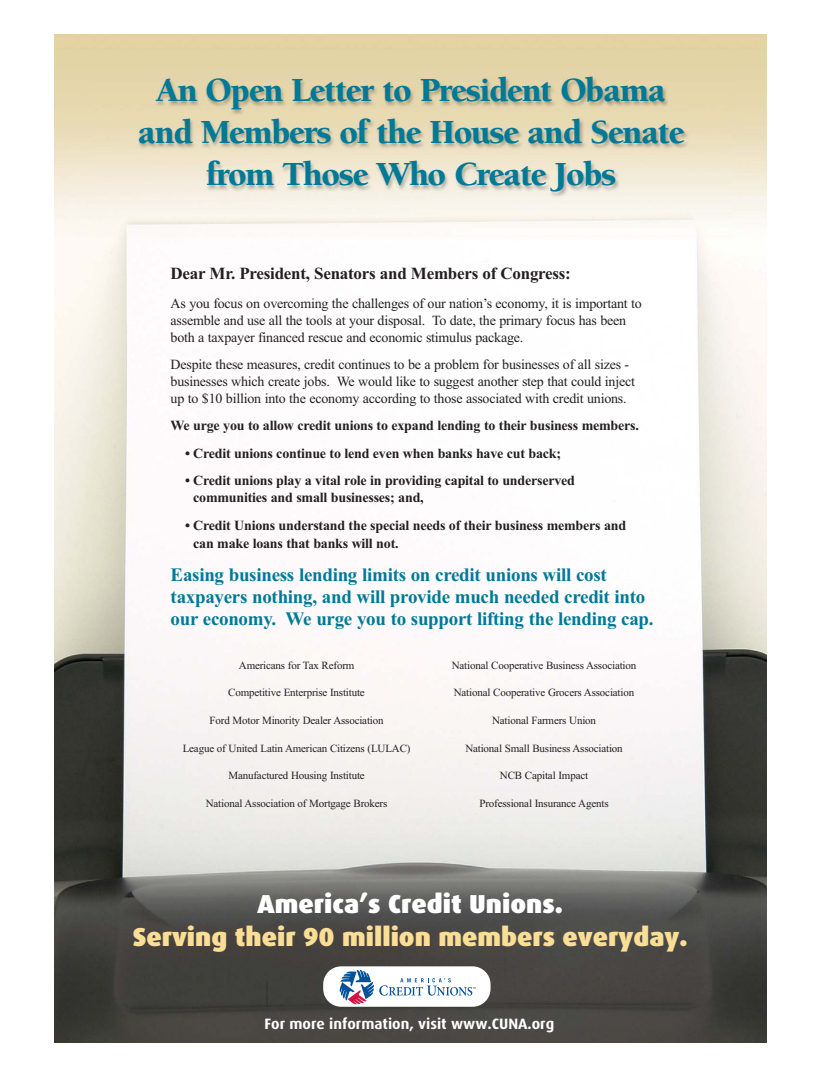
<style>
.page{position:relative;width:819px;height:1080px;background:#fff}
.page>*{position:absolute;margin:0;border:0;box-sizing:border-box;transform-origin:0 0}
.t1{font:900 34.7px/42px "Berkeley";letter-spacing:-.04em;color:#007997;text-align:center}
.t2{font:900 26px "Dax OT";color:#fbde96}
.t3{font:900 26px "Dax OT";color:#fff}
.t4{font:700 19px/22px "Times New Roman";letter-spacing:-.015em;color:#007997}
.t5{font:700 17px "Times New Roman";letter-spacing:-.015em;color:#231f20}
.t6{font:700 15px "Dax OT";color:#fff}
.t7{font:14px/16.8px "Times New Roman";letter-spacing:-.015em;color:#231f20}
.t8{font:700 14px/16.8px "Times New Roman";letter-spacing:-.015em;color:#231f20}
.t9{font:11px "Times New Roman";letter-spacing:-.015em;color:#231f20}
</style>
<div class="page">
<img style="left:55px;top:35px;width:711px;height:1008px">
<div style="left:323px;top:966px;width:168px;height:41px;background:#fff;border-radius:18px"></div>
<svg style="left:339px;top:970px;width:137px;height:35px"></svg>
<img style="left:95px;top:70px;width:637px;height:253px">
<h1 class="t1" style="left:138px;top:72px;width:548px">An Open Letter to President Obama and Members of the House and Senate from Those Who Create Jobs</h1>
<p class="t5" style="left:171px;top:267px;width:402px">Dear Mr. President, Senators and Members of Congress:</p>
<p class="t7" style="left:171px;top:296px;width:473px">As you focus on overcoming the challenges of our nation’s economy, it is important to assemble and use all the tools at your disposal. To date, the primary focus has been both a taxpayer financed rescue and economic stimulus package.</p>
<p class="t7" style="left:171px;top:357px;width:466px">Despite these measures, credit continues to be a problem for businesses of all sizes - businesses which create jobs. We would like to suggest another step that could inject up to $10 billion into the economy according to those associated with credit unions.</p>
<p class="t8" style="left:171px;top:419px;width:470px">We urge you to allow credit unions to expand lending to their business members.</p>
<p class="t8" style="left:185px;top:446px;width:378px">• Credit unions continue to lend even when banks have cut back;</p>
<p class="t8" style="left:193px;top:474px;width:383px;text-indent:-8px">• Credit unions play a vital role in providing capital to underserved communities and small businesses; and,</p>
<p class="t8" style="left:193px;top:518px;width:434px;line-height:18.2px;text-indent:-8px">• Credit Unions understand the special needs of their business members and can make loans that banks will not.</p>
<h3 class="t4" style="left:171px;top:566px;width:485px">Easing business lending limits on credit unions will cost taxpayers nothing, and will provide much needed credit into our economy. We urge you to support lifting the lending cap.</h3>
<p class="t9" style="left:239px;top:661px;width:117px">Americans for Tax Reform</p>
<p class="t9" style="left:228px;top:689px;width:138px">Competitive Enterprise Institute</p>
<p class="t9" style="left:210px;top:716px;width:176px">Ford Motor Minority Dealer Association</p>
<p class="t9" style="left:183px;top:744px;width:229px">League of United Latin American Citizens (LULAC)</p>
<p class="t9" style="left:228px;top:772px;width:138px">Manufactured Housing Institute</p>
<p class="t9" style="left:206px;top:799px;width:183px">National Association of Mortgage Brokers</p>
<p class="t9" style="left:452px;top:661px;width:186px">National Cooperative Business Association</p>
<p class="t9" style="left:454px;top:689px;width:182px">National Cooperative Grocers Association</p>
<p class="t9" style="left:492px;top:716px;width:106px">National Farmers Union</p>
<p class="t9" style="left:465px;top:744px;width:159px">National Small Business Association</p>
<p class="t9" style="left:500px;top:772px;width:90px">NCB Capital Impact</p>
<p class="t9" style="left:480px;top:799px;width:131px">Professional Insurance Agents</p>
<h2 class="t3" style="left:258px;top:893px;width:307px">America’s Credit Unions.</h2>
<h2 class="t2" style="left:133px;top:926px;width:557px">Serving their 90 million members everyday.</h2>
<p class="t6" style="left:264px;top:1015px;width:291px">For more information, visit www.CUNA.org</p>
</div>
